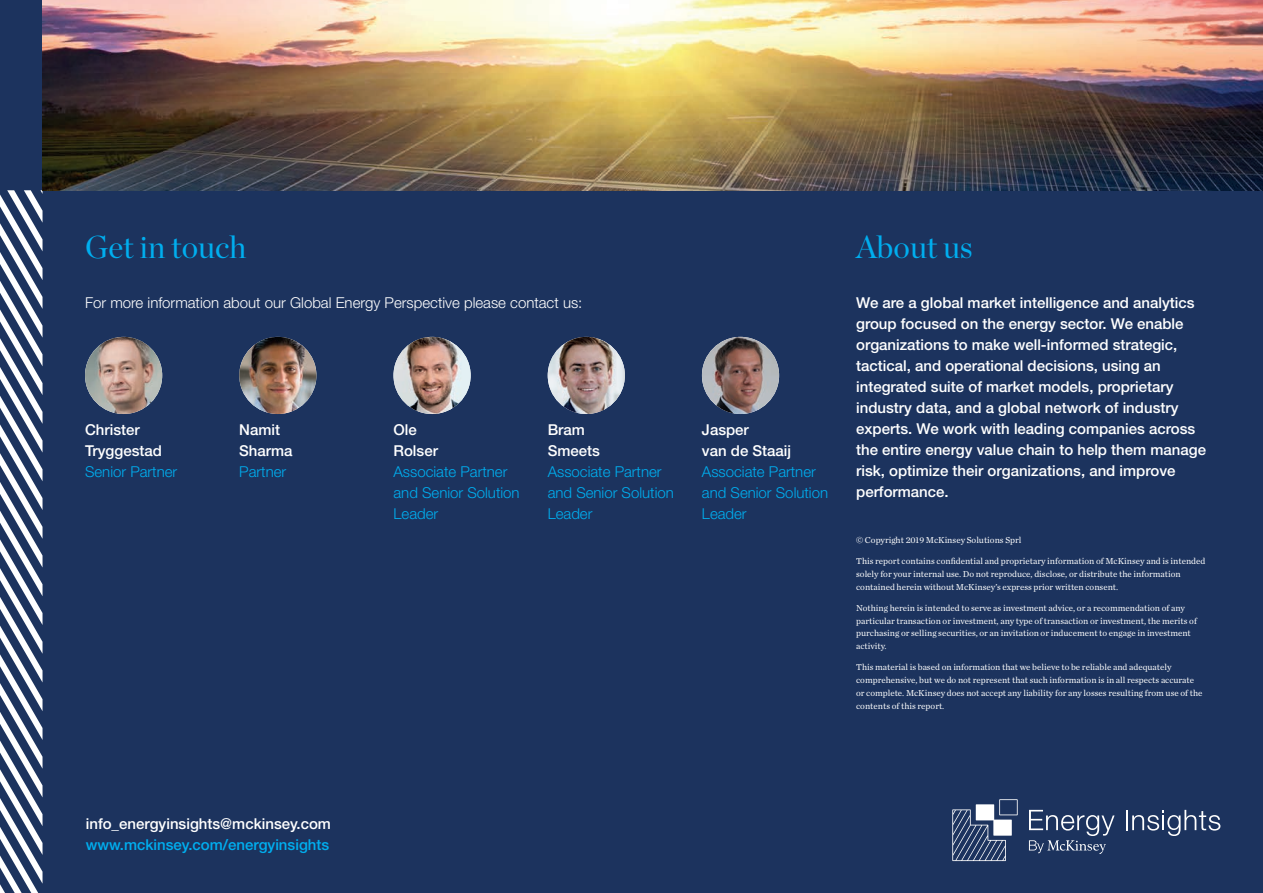
<style>
.page{position:relative;width:1263px;height:893px;background:#1c335e}
.page>*{position:absolute;margin:0;border:0;box-sizing:border-box;transform-origin:0 0}
.t1{font:31.5px "Chronicle Display";color:#00aeef}
.t2{font:500 15px/21px "Helvetica Neue";color:#fff}
.t3{font:300 15px/21px "Helvetica Neue";color:#00aeef}
.t4{font:300 15px "Helvetica Neue";color:#fff}
.t5{font:500 15px "Helvetica Neue";color:#00aeef}
.t6{font:9px/12.8px "Chronicle Text G1";color:#fff}
</style>
<div class="page">
<img style="left:85px;top:337px;width:77px;height:77px;border-radius:39px">
<img style="left:239px;top:337px;width:77px;height:77px;border-radius:39px">
<img style="left:393px;top:337px;width:78px;height:77px;border-radius:39px">
<img style="left:548px;top:337px;width:77px;height:77px;border-radius:39px">
<img style="left:702px;top:337px;width:77px;height:77px;border-radius:39px">
<svg style="left:0;top:190px;width:43px;height:703px"></svg>
<svg style="left:1029px;top:810px;width:85px;height:44px"></svg>
<hr style="left:1126px;top:810px;width:2px;height:20px;background:#fff">
<svg style="left:1132px;top:810px;width:88px;height:26px"></svg>
<svg style="left:952px;top:799px;width:66px;height:62px"></svg>
<img style="left:43px;top:0;width:1220px;height:190px">
<h1 class="t1" style="left:85px;top:223px;width:163px">Get in touch</h1>
<h2 class="t4" style="left:85px;top:294px;width:499px">For more information about our Global Energy Perspective please contact us:</h2>
<h2 class="t2" style="left:85px;top:419px;width:78px">Christer<br>Tryggestad</h2>
<h2 class="t3" style="left:85px;top:461px;width:94px">Senior Partner</h2>
<h2 class="t2" style="left:239px;top:419px;width:55px">Namit<br>Sharma</h2>
<h2 class="t3" style="left:239px;top:461px;width:48px">Partner</h2>
<h2 class="t2" style="left:393px;top:419px;width:46px">Ole<br>Rolser</h2>
<h2 class="t3" style="left:393px;top:461px;width:128px">Associate Partner and Senior Solution<br>Leader</h2>
<h2 class="t2" style="left:548px;top:419px;width:54px">Bram<br>Smeets</h2>
<h2 class="t3" style="left:548px;top:461px;width:128px">Associate Partner and Senior Solution<br>Leader</h2>
<h2 class="t2" style="left:702px;top:419px;width:91px">Jasper<br>van de Staaij</h2>
<h2 class="t3" style="left:702px;top:461px;width:128px">Associate Partner and Senior Solution<br>Leader</h2>
<h1 class="t1" style="left:856px;top:223px;width:118px">About us</h1>
<p class="t2" style="left:856px;top:292px;width:351px">We are a global market intelligence and analytics group focused on the energy sector. We enable organizations to make well-informed strategic, tactical, and operational decisions, using an integrated suite of market models, proprietary industry data, and a global network of industry experts. We work with leading companies across the entire energy value chain to help them manage risk, optimize their organizations, and improve performance.</p>
<p class="t6" style="left:856px;top:533px;width:167px">© Copyright 2019 McKinsey Solutions Sprl</p>
<p class="t6" style="left:856px;top:554px;width:351px">This report contains confidential and proprietary information of McKinsey and is intended solely for your internal use. Do not reproduce, disclose, or distribute the information contained herein without McKinsey’s express prior written consent.</p>
<p class="t6" style="left:856px;top:601px;width:342px">Nothing herein is intended to serve as investment advice, or a recommendation of any particular transaction or investment, any type of transaction or investment, the merits of purchasing or selling securities, or an invitation or inducement to engage in investment activity.</p>
<p class="t6" style="left:856px;top:660px;width:348px">This material is based on information that we believe to be reliable and adequately comprehensive, but we do not represent that such information is in all respects accurate or complete. McKinsey does not accept any liability for any losses resulting from use of the contents of this report.</p>
<h2 class="t2" style="left:86px;top:813px;width:247px">info_energyinsights@mckinsey.com</h2>
<h2 class="t5" style="left:86px;top:836px;width:245px">www.mckinsey.com/energyinsights</h2>
</div>
